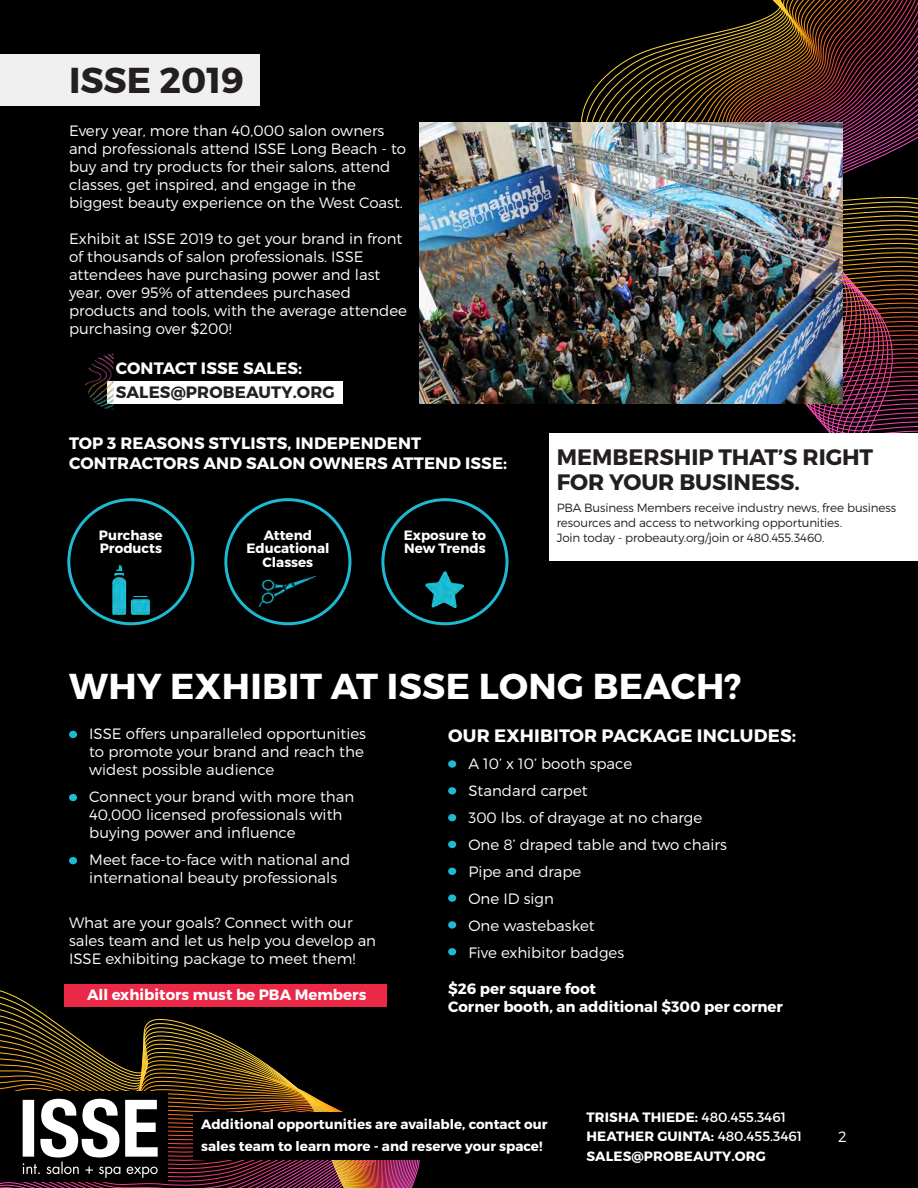
<style>
.page{position:relative;width:918px;height:1188px;background:#000001}
.page>*{position:absolute;margin:0;border:0;box-sizing:border-box;transform-origin:0 0}
.t1{font:700 36px "Montserrat";letter-spacing:.01em;color:#fff}
.t2{font:700 36px "Montserrat";color:#231f20}
.t3{font:700 22.35px/25.3px "Montserrat";letter-spacing:-.005em;color:#231f20}
.t4{font:700 18px "Montserrat";letter-spacing:.01em;color:#fff}
.t5{font:700 16.5px "Montserrat";letter-spacing:.01em;color:#fff}
.t6{font:700 16.5px "Montserrat";letter-spacing:.01em;color:#231f20}
.t7{font:300 15px/18px "Montserrat";color:#fff}
.t8{font:700 15px "Montserrat";color:#fff}
.t9{font:700 13.5px "Montserrat";color:#fff}
.t10{font:300 11.85px/14.9px "Montserrat";letter-spacing:-.015em;color:#231f20}
.s1{font-weight:400}
</style>
<div class="page">
<div style="left:0;top:54px;width:260px;height:51px;background:#eff0ef"></div>
<img style="left:581px;top:0;width:337px;height:330px">
<img style="left:420px;top:122px;width:423px;height:281px">
<svg style="left:0;top:990px;width:387px;height:104px"></svg>
<div style="left:549px;top:433px;width:369px;height:128px;background:#fff"></div>
<div style="left:64px;top:984px;width:323px;height:22px;background:#eb2848"></div>
<div style="left:69px;top:731px;width:8px;height:7px;background:#1dbad1;border-radius:50%"></div>
<div style="left:69px;top:794px;width:8px;height:7px;background:#1dbad1;border-radius:50%"></div>
<div style="left:69px;top:857px;width:8px;height:7px;background:#1dbad1;border-radius:50%"></div>
<div style="left:448px;top:760px;width:8px;height:8px;background:#1dbad1;border-radius:50%"></div>
<div style="left:448px;top:841px;width:8px;height:7px;background:#1dbad1;border-radius:50%"></div>
<div style="left:448px;top:921px;width:8px;height:8px;background:#1dbad1;border-radius:50%"></div>
<div style="left:448px;top:787px;width:8px;height:7px;background:#1dbad1;border-radius:50%"></div>
<div style="left:448px;top:868px;width:8px;height:7px;background:#1dbad1;border-radius:50%"></div>
<div style="left:448px;top:948px;width:8px;height:7px;background:#1dbad1;border-radius:50%"></div>
<div style="left:448px;top:814px;width:8px;height:7px;background:#1dbad1;border-radius:50%"></div>
<div style="left:448px;top:894px;width:8px;height:8px;background:#1dbad1;border-radius:50%"></div>
<div style="left:108px;top:381px;width:235px;height:22px;background:#fff"></div>
<img style="left:112px;top:564px;width:38px;height:51px">
<div style="left:67px;top:498px;width:127px;height:127px;border:3px solid #1dbad1;border-radius:50%"></div>
<img style="left:246px;top:575px;width:70px;height:37px">
<div style="left:224px;top:498px;width:127px;height:127px;border:3px solid #1dbad1;border-radius:50%"></div>
<img style="left:425px;top:571px;width:39px;height:38px">
<div style="left:381px;top:498px;width:128px;height:127px;border:3px solid #1dbad1;border-radius:50%"></div>
<img style="left:85px;top:353px;width:29px;height:57px">
<div style="left:0;top:1091px;width:167px;height:91px;background:#000001"></div>
<svg style="left:0;top:1094px;width:420px;height:94px"></svg>
<p class="t2" style="left:69px;top:57px;width:176px">ISSE 2019</p>
<p class="t7" style="left:69px;top:122px;width:339px">Every year, more than 40,000 salon owners and professionals attend ISSE Long Beach - to buy and try products for their salons, attend classes, get inspired, and engage in the</p>
<p class="t7" style="left:69px;top:194px;width:335px">biggest beauty experience on the West Coast.</p>
<p class="t7" style="left:69px;top:230px;width:335px">Exhibit at ISSE 2019 to get your brand in front of thousands of salon professionals. ISSE</p>
<p class="t7" style="left:69px;top:266px;width:313px">attendees have purchasing power and last year, over 95% of attendees purchased</p>
<p class="t7" style="left:69px;top:302px;width:340px">products and tools, with the average attendee purchasing over $200!</p>
<p class="t5" style="left:116px;top:358px;width:188px">CONTACT ISSE SALES:</p>
<p class="t6" style="left:116px;top:382px;width:221px">SALES@PROBEAUTY.ORG</p>
<p class="t5" style="left:69px;top:433px;width:354px">TOP 3 REASONS STYLISTS, INDEPENDENT</p>
<p class="t5" style="left:69px;top:453px;width:440px">CONTRACTORS AND SALON OWNERS ATTEND ISSE:</p>
<p class="t9" style="left:99px;top:527px;width:65px">Purchase</p>
<p class="t9" style="left:100px;top:540px;width:64px">Products</p>
<p class="t9" style="left:264px;top:527px;width:50px">Attend</p>
<p class="t9" style="left:246px;top:540px;width:85px">Educational</p>
<p class="t9" style="left:263px;top:554px;width:52px">Classes</p>
<p class="t9" style="left:404px;top:527px;width:84px">Exposure to</p>
<p class="t9" style="left:404px;top:540px;width:83px">New Trends</p>
<p class="t3" style="left:557px;top:444px;width:318px">MEMBERSHIP THAT’S RIGHT<br>FOR YOUR BUSINESS.</p>
<p class="t10" style="left:557px;top:500px;width:341px">PBA Business Members receive industry news, free business resources and access to networking opportunities.</p>
<p class="t10" style="left:557px;top:530px;width:269px">Join today - probeauty.org/join or 480.455.3460.</p>
<p class="t1" style="left:69px;top:664px;width:674px">WHY EXHIBIT AT ISSE LONG BEACH?</p>
<p class="t7" style="left:89px;top:725px;width:278px">ISSE offers unparalleled opportunities to promote your brand and reach the</p>
<p class="t7" style="left:89px;top:761px;width:187px">widest possible audience</p>
<p class="t7" style="left:89px;top:788px;width:267px">Connect your brand with more than<br>40,000 licensed professionals with</p>
<p class="t7" style="left:89px;top:824px;width:208px">buying power and influence</p>
<p class="t7" style="left:89px;top:851px;width:263px">Meet face-to-face with national and international beauty professionals</p>
<p class="t7" style="left:69px;top:914px;width:309px">What are your goals? Connect with our sales team and let us help you develop an<br>ISSE exhibiting package to meet them!</p>
<p class="t8" style="left:87px;top:986px;width:281px">All exhibitors must be PBA Members</p>
<p class="t4" style="left:448px;top:725px;width:349px">OUR EXHIBITOR PACKAGE INCLUDES:</p>
<p class="t7" style="left:468px;top:754px;width:165px">A 10’ x 10’ booth space</p>
<p class="t7" style="left:468px;top:781px;width:121px">Standard carpet</p>
<p class="t7" style="left:468px;top:808px;width:235px">300 lbs. of drayage at no charge</p>
<p class="t7" style="left:468px;top:835px;width:260px">One 8’ draped table and two chairs</p>
<p class="t7" style="left:468px;top:862px;width:114px">Pipe and drape</p>
<p class="t7" style="left:468px;top:889px;width:87px">One ID sign</p>
<p class="t7" style="left:468px;top:916px;width:128px">One wastebasket</p>
<p class="t7" style="left:468px;top:943px;width:157px">Five exhibitor badges</p>
<p class="t8" style="left:448px;top:979px;width:149px">$26 per square foot</p>
<p class="t8" style="left:448px;top:997px;width:336px">Corner booth, an additional $300 per corner</p>
<p class="t9" style="left:201px;top:1116px;width:348px">Additional opportunities are available, contact our</p>
<p class="t9" style="left:201px;top:1138px;width:343px">sales team to learn more - and reserve your space!</p>
<p class="t9" style="left:587px;top:1109px;width:201px">TRISHA THIEDE: <span class="s1">480.455.3461</span></p>
<p class="t9" style="left:587px;top:1128px;width:217px">HEATHER GUINTA: <span class="s1">480.455.3461</span></p>
<p class="t9" style="left:587px;top:1148px;width:181px">SALES@PROBEAUTY.ORG</p>
<p class="t7" style="left:838px;top:1127px;width:10px">2</p>
</div>
